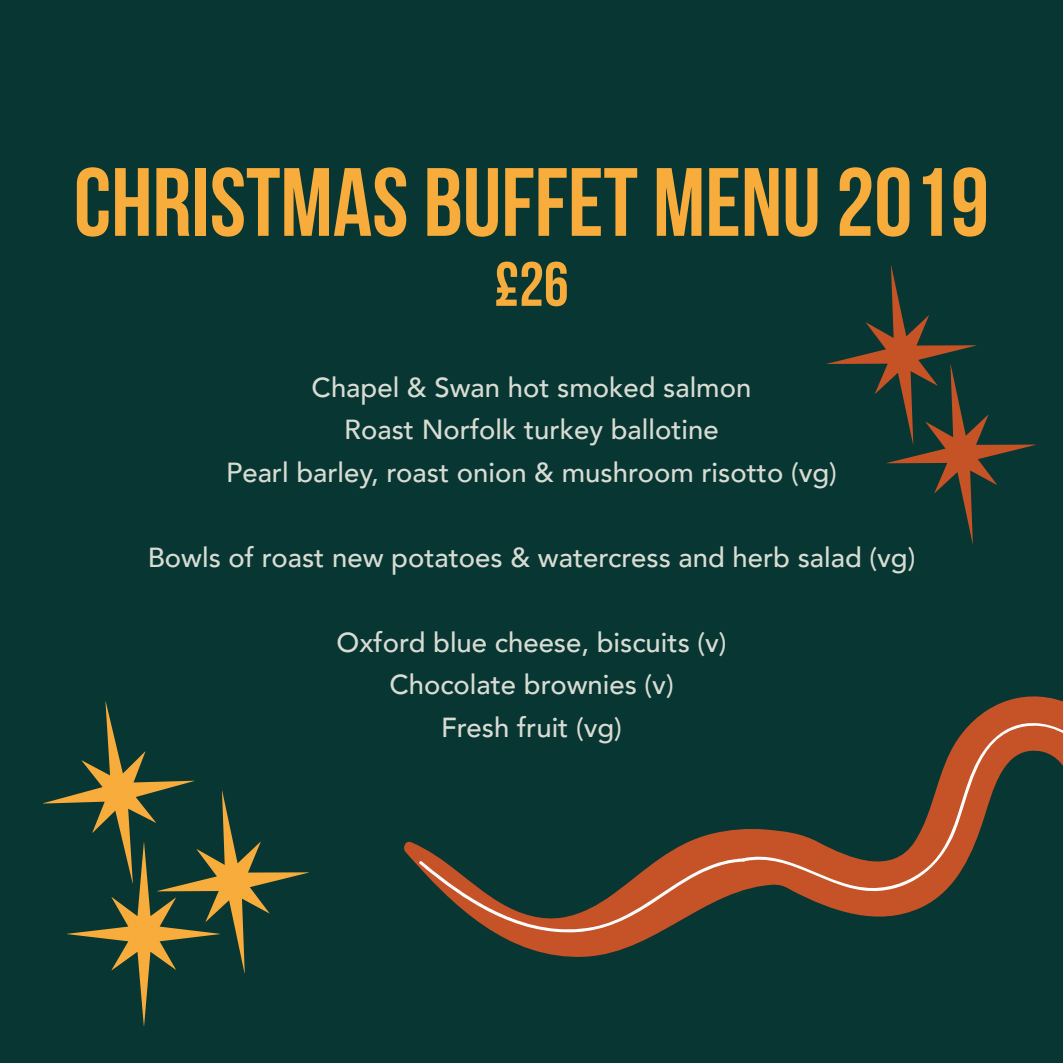
<style>
.page{position:relative;width:1063px;height:1063px;background:#073633}
.page>*{position:absolute;margin:0;border:0;box-sizing:border-box;transform-origin:0 0}
.t1{font:96.75px "Bebas Neue";color:#f7ac3b}
.t2{font:62.5px "Bebas Neue";color:#f7ac3b}
.t3{font:500 27.5px/42.5px "Avenir";color:#d8dcd3;text-align:center}
</style>
<div class="page">
<svg style="left:823px;top:696px;width:240px;height:221px"></svg>
<svg style="left:404px;top:829px;width:419px;height:128px"></svg>
<svg style="left:742px;top:715px;width:321px;height:180px"></svg>
<svg style="left:418px;top:858px;width:328px;height:81px"></svg>
<svg style="left:43px;top:701px;width:266px;height:325px"></svg>
<svg style="left:827px;top:265px;width:209px;height:279px"></svg>
<h1 class="t1" style="left:74px;top:149px;width:917px">CHRISTMAS BUFFET MENU 2019</h1>
<h2 class="t2" style="left:494px;top:250px;width:76px">£26</h2>
<p class="t3" style="left:226px;top:364px;width:612px">Chapel &amp; Swan hot smoked salmon<br>Roast Norfolk turkey ballotine<br>Pearl barley, roast onion &amp; mushroom risotto (vg)</p>
<p class="t3" style="left:148px;top:534px;width:769px">Bowls of roast new potatoes &amp; watercress and herb salad (vg)</p>
<p class="t3" style="left:336px;top:619px;width:392px">Oxford blue cheese, biscuits (v)<br>Chocolate brownies (v)<br>Fresh fruit (vg)</p>
</div>
